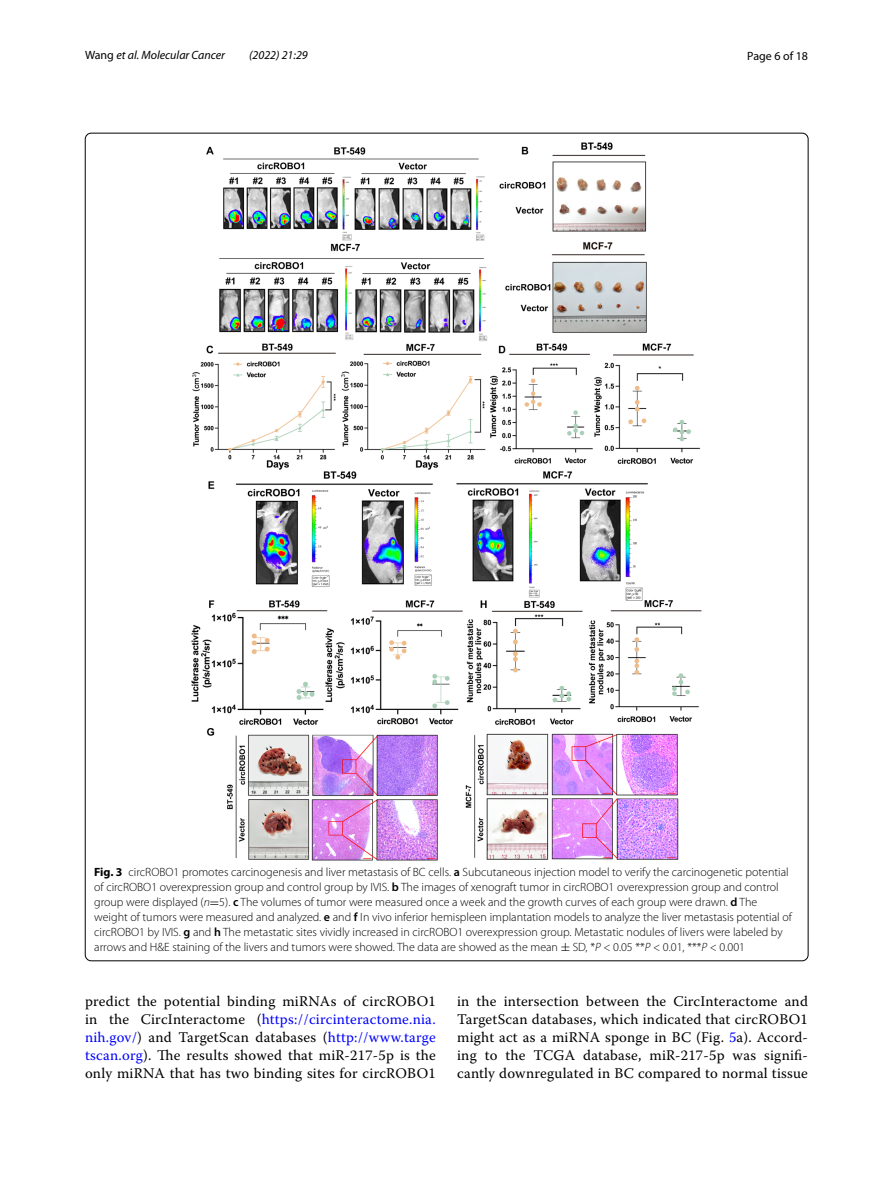
<style>
.page{position:relative;width:893px;height:1187px;background:#fff}
.page>*{position:absolute;margin:0;border:0;box-sizing:border-box;transform-origin:0 0}
.t1{font:14.7px/18px "Warnock Pro";letter-spacing:.015em;color:#000;text-align:justify}
.t2{font:300 12px/15px "Myriad Pro";color:#000}
.t3{font:italic 12px "Myriad Pro";color:#000}
.t4{font:12px "Myriad Pro";color:#000}
.s1{font-style:normal}
.s2{font-weight:700}
.s3{font-weight:600}
.s4{font-style:italic}
.s5{font-family:"MTSY";font-weight:400}
.s6{color:#00f}
</style>
<div class="page">
<img style="left:191px;top:142px;width:511px;height:718px">
<p class="t3" style="left:85px;top:48px;width:142px"><span class="s1">Wang</span> et al. Molecular Cancer</p>
<p class="t3" style="left:249px;top:48px;width:60px">(2022) 21:29</p>
<p class="t4" style="left:747px;top:48px;width:62px">Page 6 of 18</p>
<p class="t2" style="left:94px;top:864px;width:699px"><span class="s2">Fig. 3</span> circROBO1 promotes carcinogenesis and liver metastasis of BC cells. <span class="s3">a</span> Subcutaneous injection model to verify the carcinogenetic potential of circROBO1 overexpression group and control group by IVIS. <span class="s3">b</span> The images of xenograft tumor in circROBO1 overexpression group and control group were displayed (<span class="s4">n</span><span class="s5">=</span>5). <span class="s3">c</span> The volumes of tumor were measured once a week and the growth curves of each group were drawn. <span class="s3">d</span> The weight of tumors were measured and analyzed. <span class="s3">e</span> and <span class="s3">f</span> In vivo inferior hemispleen implantation models to analyze the liver metastasis potential of circROBO1 by IVIS. <span class="s3">g</span> and <span class="s3">h</span> The metastatic sites vividly increased in circROBO1 overexpression group. Metastatic nodules of livers were labeled by arrows and H&amp;E staining of the livers and tumors were showed. The data are showed as the mean <span class="s5">±</span> SD, *<span class="s4">P</span> &lt; 0.05 **<span class="s4">P</span> &lt; 0.01, ***<span class="s4">P</span> &lt; 0.001</p>
<p class="t1" style="left:85px;top:991px;width:352px">predict the potential binding miRNAs of circROBO1 in the CircInteractome (<span class="s6">https://circinteractome.nia. nih.gov/</span>) and TargetScan databases (<span class="s6">http://www.targe tscan.org</span>). The results showed that miR-217-5p is the only miRNA that has two binding sites for circROBO1</p>
<p class="t1" style="left:457px;top:991px;width:352px">in the intersection between the CircInteractome and TargetScan databases, which indicated that circROBO1 might act as a miRNA sponge in BC (Fig. <span class="s6">5</span>a). Accord&shy;ing to the TCGA database, miR-217-5p was signifi&shy;cantly downregulated in BC compared to normal tissue</p>
</div>
